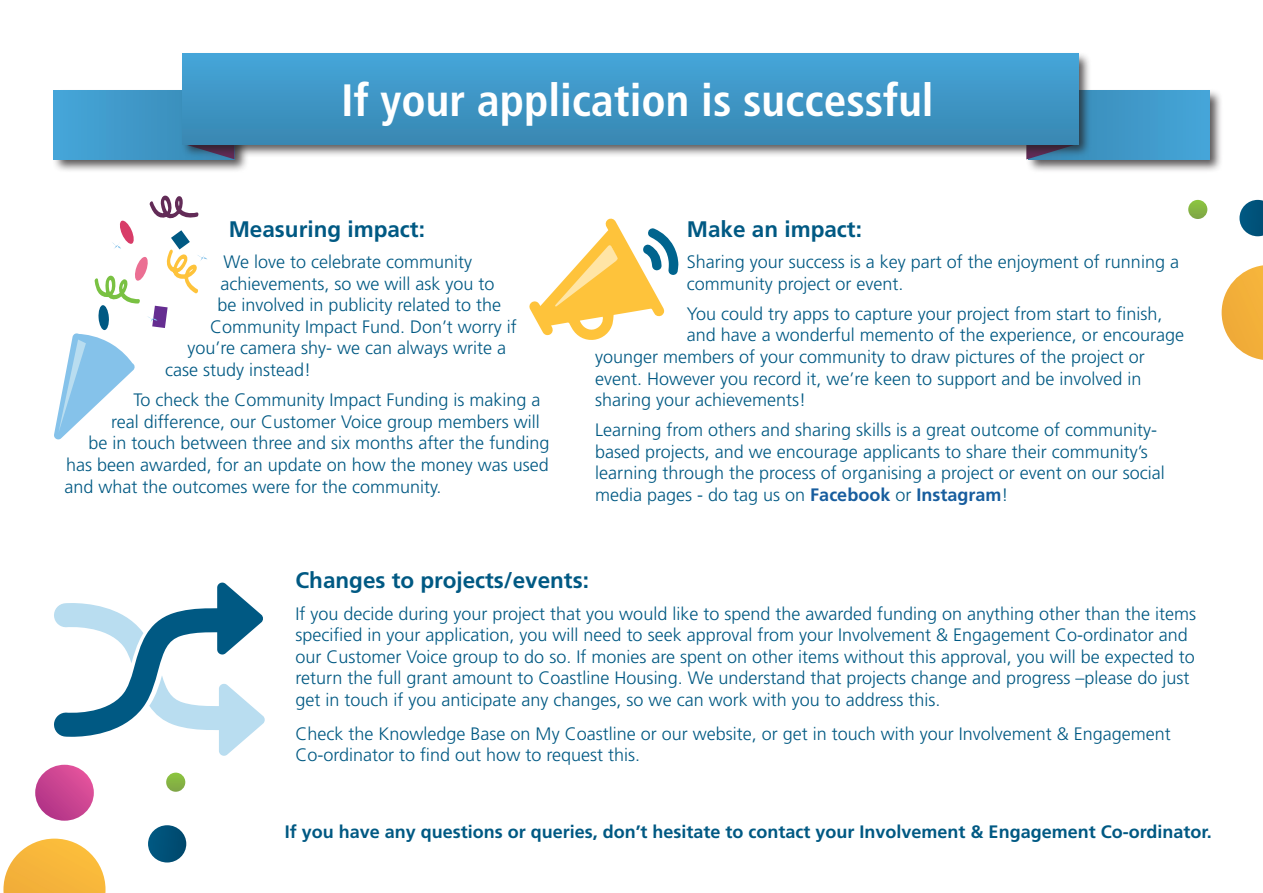
<style>
.page{position:relative;width:1263px;height:893px;background:#fff}
.page>*{position:absolute;margin:0;border:0;box-sizing:border-box;transform-origin:0 0}
.t1{font:700 condensed 45.3px "Frutiger LT Std";color:#fff}
.headers{font:700 22.5px "Frutiger LT Std";color:#005983}
.Body_Text{font:300 18px/21.6px "Frutiger LT Std";color:#005983}
.t2{font:700 18px "Frutiger LT Std";color:#005983}
.s1{font-weight:700;color:#175d9e}
</style>
<div class="page">
<img style="left:53px;top:90px;width:194px;height:81px">
<svg style="left:54px;top:91px;width:181px;height:69px"></svg>
<img style="left:1026px;top:90px;width:195px;height:81px">
<div style="left:1028px;top:91px;width:181px;height:69px;background:linear-gradient(to bottom,#419bcc,#419bcc)"></div>
<img style="left:181px;top:53px;width:911px;height:106px">
<div style="left:182px;top:54px;width:896px;height:90px;background:linear-gradient(to bottom,#45a5d9,#3987b2)"></div>
<svg style="left:529px;top:218px;width:149px;height:122px"></svg>
<svg style="left:54px;top:195px;width:153px;height:245px"></svg>
<svg style="left:54px;top:582px;width:211px;height:174px"></svg>
<svg style="left:3px;top:839px;width:103px;height:54px"></svg>
<svg style="left:166px;top:773px;width:19px;height:19px"></svg>
<svg style="left:35px;top:765px;width:59px;height:56px"></svg>
<svg style="left:148px;top:825px;width:38px;height:37px"></svg>
<svg style="left:1221px;top:265px;width:42px;height:95px"></svg>
<svg style="left:1188px;top:200px;width:19px;height:19px"></svg>
<svg style="left:1239px;top:200px;width:24px;height:36px"></svg>
<p class="t1" style="left:341px;top:74px;width:594px">If your application is successful</p>
<p class="headers" style="left:229px;top:216px;width:198px">Measuring impact:</p>
<p class="Body_Text" style="left:224px;top:251px;width:250px">We love to celebrate community</p>
<p class="Body_Text" style="left:221px;top:273px;width:276px">achievements, so we will ask you to</p>
<p class="Body_Text" style="left:218px;top:294px;width:285px">be involved in publicity related to the</p>
<p class="Body_Text" style="left:210px;top:316px;width:308px">Community Impact Fund. Don’t worry if</p>
<p class="Body_Text" style="left:188px;top:338px;width:320px">you’re camera shy- we can always write a</p>
<p class="Body_Text" style="left:165px;top:359px;width:148px">case study instead!</p>
<p class="Body_Text" style="left:134px;top:389px;width:409px">To check the Community Impact Funding is making a</p>
<p class="Body_Text" style="left:111px;top:411px;width:430px">real difference, our Customer Voice group members will</p>
<p class="Body_Text" style="left:89px;top:433px;width:462px">be in touch between three and six months after the funding</p>
<p class="Body_Text" style="left:66px;top:454px;width:484px">has been awarded, for an update on how the money was used</p>
<p class="Body_Text" style="left:65px;top:476px;width:379px">and what the outcomes were for the community.</p>
<p class="headers" style="left:687px;top:216px;width:177px">Make an impact:</p>
<p class="Body_Text" style="left:687px;top:251px;width:494px">Sharing your success is a key part of the enjoyment of running a community project or event.</p>
<p class="Body_Text" style="left:687px;top:303px;width:477px">You could try apps to capture your project from start to finish,</p>
<p class="Body_Text" style="left:687px;top:325px;width:499px">and have a wonderful memento of the experience, or encourage</p>
<p class="Body_Text" style="left:595px;top:346px;width:551px">younger members of your community to draw pictures of the project or</p>
<p class="Body_Text" style="left:595px;top:368px;width:548px">event. However you record it, we’re keen to support and be involved in</p>
<p class="Body_Text" style="left:595px;top:389px;width:213px">sharing your achievements!</p>
<p class="Body_Text" style="left:595px;top:419px;width:571px">Learning from others and sharing skills is a great outcome of community&shy;based projects, and we encourage applicants to share their community’s learning through the process of organising a project or event on our social media pages - do tag us on <span class="s1">Facebook</span> or <span class="s1">Instagram</span>!</p>
<p class="headers" style="left:296px;top:567px;width:295px">Changes to projects/events:</p>
<p class="Body_Text" style="left:296px;top:603px;width:902px">If you decide during your project that you would like to spend the awarded funding on anything other than the items specified in your application, you will need to seek approval from your Involvement &amp; Engagement Co-ordinator and our Customer Voice group to do so. If monies are spent on other items without this approval, you will be expected to return the full grant amount to Coastline Housing. We understand that projects change and progress –please do just get in touch if you anticipate any changes, so we can work with you to address this.</p>
<p class="Body_Text" style="left:296px;top:723px;width:877px">Check the Knowledge Base on My Coastline or our website, or get in touch with your Involvement &amp; Engagement<br>Co-ordinator to find out how to request this.</p>
<p class="t2" style="left:285px;top:821px;width:928px">If you have any questions or queries, don’t hesitate to contact your Involvement &amp; Engagement Co-ordinator.</p>
</div>
